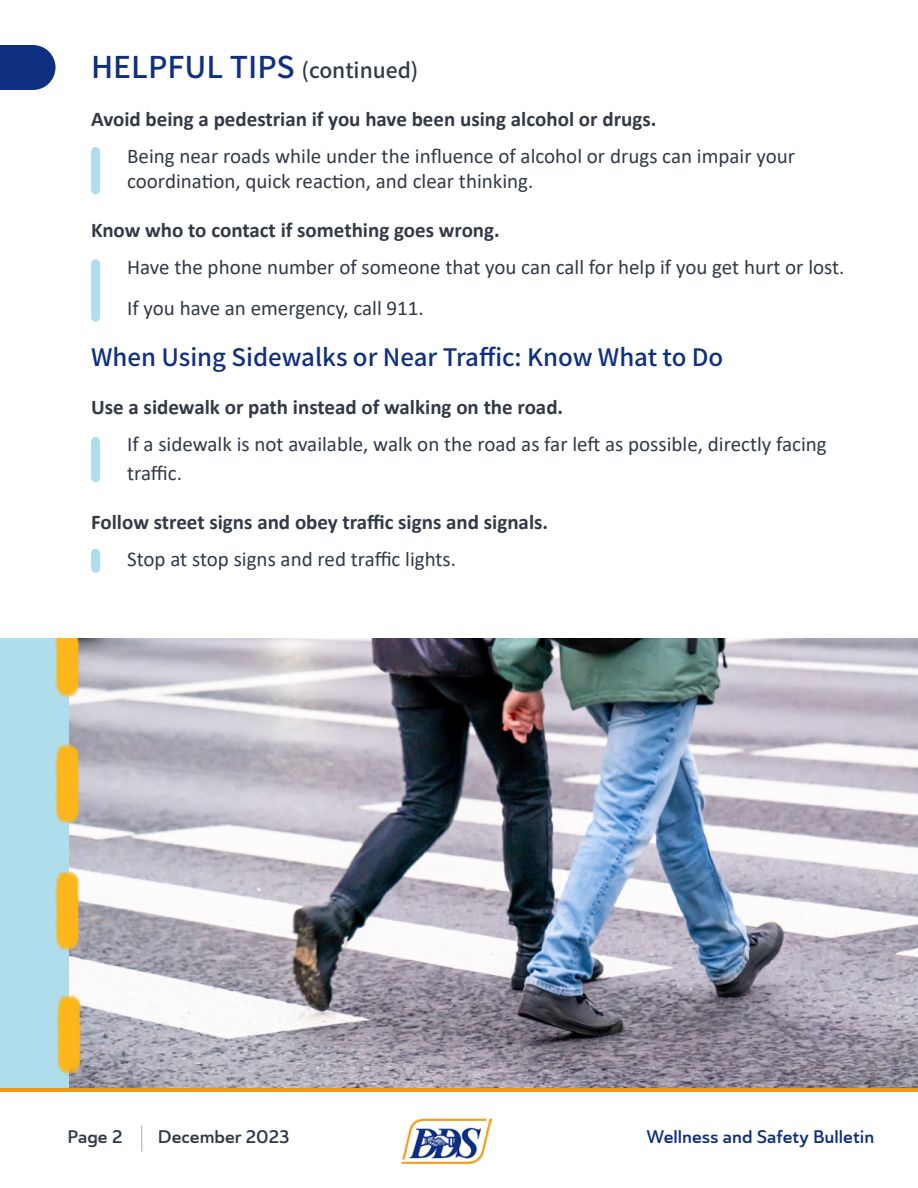
<style>
.page{position:relative;width:918px;height:1188px;background:#fff}
.page>*{position:absolute;margin:0;border:0;box-sizing:border-box;transform-origin:0 0}
.t1{font:500 30px "Noto Sans CJ Kkr";color:#0f3081}
.t2{font:500 24px "Noto Sans CJ Kkr";color:#0f3081}
.basic_copy{font:21px/25.2px "Calibri";color:#323a46}
.Copy_BOLD{font:700 21px "Calibri";color:#323a46}
.t3{font:18px "Ainslie Sans Nor Dem";color:#0f3081}
.t4{font:18px "Ainslie Sans Nor Dem";color:#323a46}
.s1{font-size:21px;color:#323a46}
</style>
<div class="page">
<hr style="left:0;top:1088px;width:918px;height:4px;background:#f39c11">
<img style="left:401px;top:1119px;width:91px;height:45px">
<svg style="left:141px;top:1126px;width:1px;height:26px"></svg>
<svg style="left:0;top:45px;width:56px;height:45px;background:#25438d"></svg>
<div style="left:91px;top:264px;width:9px;height:53px;background:#b0ddec"></div>
<div style="left:91px;top:441px;width:9px;height:37px;background:#b0ddec"></div>
<div style="left:91px;top:553px;width:9px;height:15px;background:#b0ddec"></div>
<div style="left:91px;top:151px;width:9px;height:39px;background:#b0ddec"></div>
<div style="left:0;top:638px;width:70px;height:450px;background:#b0ddec"></div>
<img style="left:129px;top:638px;width:789px;height:450px">
<img style="left:55px;top:638px;width:74px;height:450px">
<h3 class="t1" style="left:91px;top:50px;width:329px">HELPFUL TIPS <span class="s1">(continued)</span></h3>
<p class="Copy_BOLD" style="left:91px;top:104px;width:567px">Avoid being a pedestrian if you have been using alcohol or drugs.</p>
<p class="basic_copy" style="left:127px;top:143px;width:670px">Being near roads while under the influence of alcohol or drugs can impair your coordination, quick reaction, and clear thinking.</p>
<p class="Copy_BOLD" style="left:91px;top:215px;width:410px">Know who to contact if something goes wrong.</p>
<p class="basic_copy" style="left:127px;top:254px;width:719px">Have the phone number of someone that you can call for help if you get hurt or lost.</p>
<p class="basic_copy" style="left:127px;top:294px;width:298px">If you have an emergency, call 911.</p>
<p class="t2" style="left:91px;top:344px;width:634px">When Using Sidewalks or Near Traffic: Know What to Do</p>
<p class="Copy_BOLD" style="left:91px;top:392px;width:474px">Use a sidewalk or path instead of walking on the road.</p>
<p class="basic_copy" style="left:127px;top:429px;width:701px;line-height:28.8px">If a sidewalk is not available, walk on the road as far left as possible, directly facing traffic.</p>
<p class="Copy_BOLD" style="left:91px;top:507px;width:459px">Follow street signs and obey traffic signs and signals.</p>
<p class="basic_copy" style="left:127px;top:546px;width:331px">Stop at stop signs and red traffic lights.</p>
<p class="t4" style="left:68px;top:1126px;width:56px">Page 2</p>
<p class="t4" style="left:158px;top:1126px;width:133px">December 2023</p>
<p class="t3" style="left:647px;top:1126px;width:229px">Wellness and Safety Bulletin</p>
</div>
